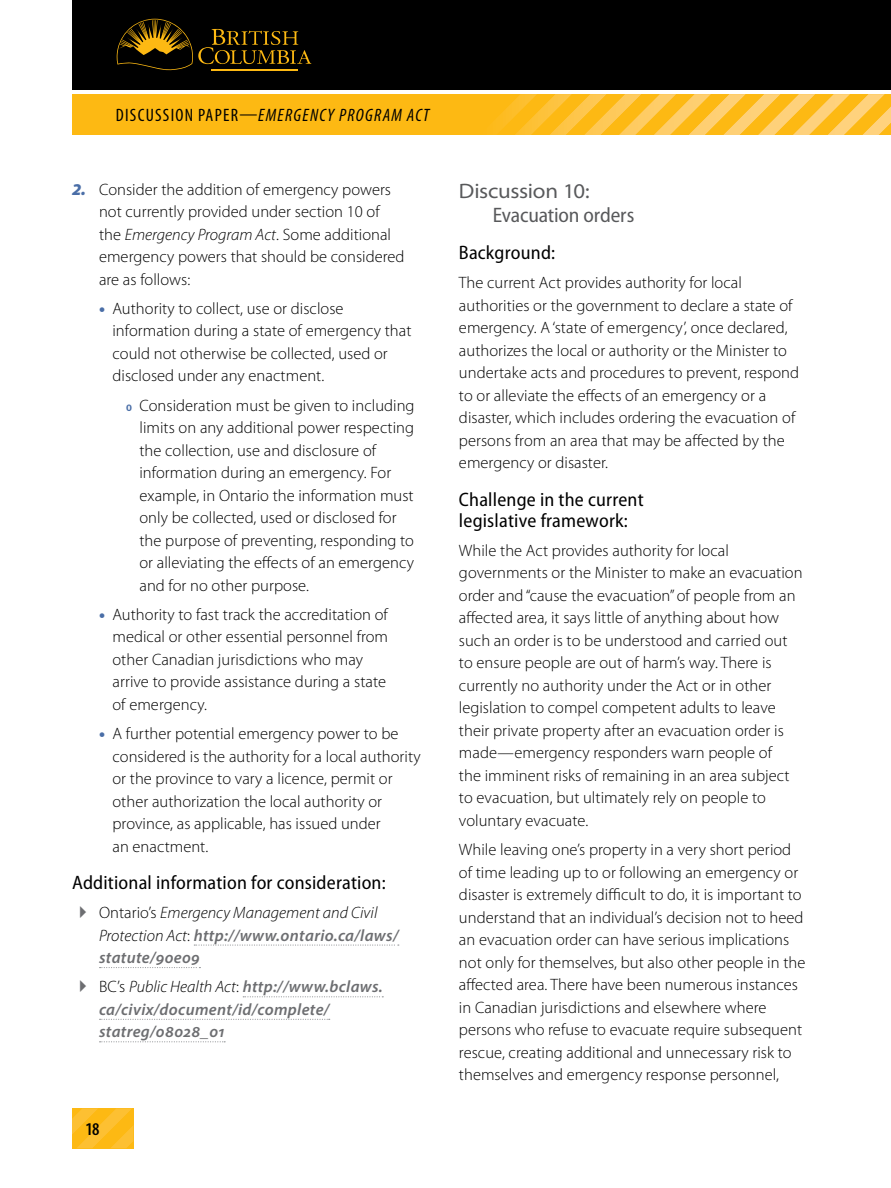
<style>
.page{position:relative;width:891px;height:1188px;background:#fff}
.page>*{position:absolute;margin:0;border:0;box-sizing:border-box;transform-origin:0 0}
.Head_-_C_-_Sub_Discu{font:semi-condensed 21px/24px "Myriad Pro";letter-spacing:-.01em;color:#58595b}
.Head_-_D{font:semi-condensed 19.5px/21px "Myriad Pro";letter-spacing:.01em;color:#000}
.t1{font:italic condensed 18px "Myriad Pro";letter-spacing:.07em;color:#000}
.t2{font:600 condensed 18px "Myriad Pro";color:#000}
.Body{font:300 16.5px/22.5px "Myriad Pro";letter-spacing:.005em;color:#000}
.Bullets_-_Proposals{font:300 16.5px/22.5px "Myriad Pro";letter-spacing:.005em;color:#000}
.t3{font:italic 300 16.5px/22.5px "Myriad Pro";letter-spacing:.005em;color:#000}
.t4{font:italic 600 16.5px/22.5px "Myriad Pro";letter-spacing:.02em;color:#6d6e71}
.s1{font-style:normal}
.s2{font-weight:900;font-style:italic;color:#4a6ea7}
.s3{font-style:italic}
.s4{font-weight:600;color:#4a6ea7}
.s5{font-weight:600;color:#6d6e71}
.s6{font-weight:300;font-style:normal;color:#000}
.s7{font-weight:300;color:#000}
.s8{font-stretch:semi-expanded}
</style>
<div class="page">
<div style="left:72px;top:1108px;width:61px;height:41px;background:#fdbb1d"></div>
<svg style="left:72px;top:1109px;width:61px;height:39px"></svg>
<div style="left:72px;top:94px;width:819px;height:41px;background:#fdb913"></div>
<div style="left:72px;top:0;width:819px;height:90px;background:#000"></div>
<svg style="left:496px;top:94px;width:395px;height:41px"></svg>
<svg style="left:117px;top:19px;width:194px;height:52px"></svg>
<svg style="left:194px;top:945px;width:205px;height:1px"></svg>
<svg style="left:100px;top:967px;width:100px;height:1px"></svg>
<svg style="left:243px;top:996px;width:140px;height:1px"></svg>
<svg style="left:100px;top:1019px;width:230px;height:1px"></svg>
<svg style="left:100px;top:1041px;width:125px;height:1px"></svg>
<p class="t1" style="left:116px;top:104px;width:315px"><span class="s1">DISCUSSION PAPER—</span>EMERGENCY PROGRAM ACT</p>
<p class="Bullets_-_Proposals" style="left:99px;top:178px;width:307px;text-indent:-27px"><span class="s2">2.</span> Consider the addition of emergency powers not currently provided under section 10 of the <span class="s3">Emergency Program Act</span>. Some additional emergency powers that should be considered are as follows:</p>
<p class="Body" style="left:112px;top:297px;width:300px;text-indent:-14px"><span class="s2">•</span> Authority to collect, use or disclose information during a state of emergency that could not otherwise be collected, used or disclosed under any enactment.</p>
<p class="Body" style="left:140px;top:394px;width:277px;text-indent:-14px"><span class="s4">Ř</span> Consideration must be given to including limits on any additional power respecting the collection, use and disclosure of information during an emergency. For example, in Ontario the information must only be collected, used or disclosed for the purpose of preventing, responding to or alleviating the effects of an emergency and for no other purpose.</p>
<p class="Body" style="left:112px;top:603px;width:277px;text-indent:-14px"><span class="s2">•</span> Authority to fast track the accreditation of medical or other essential personnel from other Canadian jurisdictions who may arrive to provide assistance during a state of emergency.</p>
<p class="Body" style="left:112px;top:723px;width:310px;text-indent:-14px"><span class="s2">•</span> A further potential emergency power to be considered is the authority for a local authority or the province to vary a licence, permit or other authorization the local authority or province, as applicable, has issued under<br>an enactment.</p>
<p class="Head_-_D" style="left:72px;top:872px;width:315px">Additional information for consideration:</p>
<p class="t3" style="left:99px;top:902px;width:301px"><span class="s1">Ontario’s</span> Emergency Management and Civil<br>Protection Act<span class="s1">:</span> <span class="s5">http://www.ontario.ca/laws/ statute/90e09</span></p>
<p class="t4" style="left:99px;top:975px;width:285px"><span class="s6">BC’s</span> <span class="s7">Public Health Act</span><span class="s6">:</span> http://www.bclaws. ca/civix/document/id/complete/ statreg/08028_01</p>
<p class="t2" style="left:86px;top:1119px;width:16px">18</p>
<p class="Head_-_C_-_Sub_Discu" style="left:493px;top:179px;width:143px;text-indent:-34px"><span class="s8">Discussion 10:<br></span>Evacuation orders</p>
<p class="Head_-_D" style="left:459px;top:243px;width:98px">Background:</p>
<p class="Body" style="left:459px;top:272px;width:342px">The current Act provides authority for local authorities or the government to declare a state of emergency. A ‘state of emergency’, once declared, authorizes the local or authority or the Minister to undertake acts and procedures to prevent, respond to or alleviate the effects of an emergency or a disaster, which includes ordering the evacuation of persons from an area that may be affected by the emergency or disaster.</p>
<p class="Head_-_D" style="left:459px;top:489px;width:186px">Challenge in the current legislative framework:</p>
<p class="Body" style="left:459px;top:539px;width:345px">While the Act provides authority for local governments or the Minister to make an evacuation order and “cause the evacuation” of people from an affected area, it says little of anything about how such an order is to be understood and carried out to ensure people are out of harm’s way. There is currently no authority under the Act or in other legislation to compel competent adults to leave their private property after an evacuation order is made—emergency responders warn people of<br>the imminent risks of remaining in an area subject to evacuation, but ultimately rely on people to voluntary evacuate.</p>
<p class="Body" style="left:459px;top:839px;width:348px">While leaving one’s property in a very short period of time leading up to or following an emergency or disaster is extremely difficult to do, it is important to understand that an individual’s decision not to heed an evacuation order can have serious implications not only for themselves, but also other people in the affected area. There have been numerous instances in Canadian jurisdictions and elsewhere where persons who refuse to evacuate require subsequent rescue, creating additional and unnecessary risk to themselves and emergency response personnel,</p>
</div>
